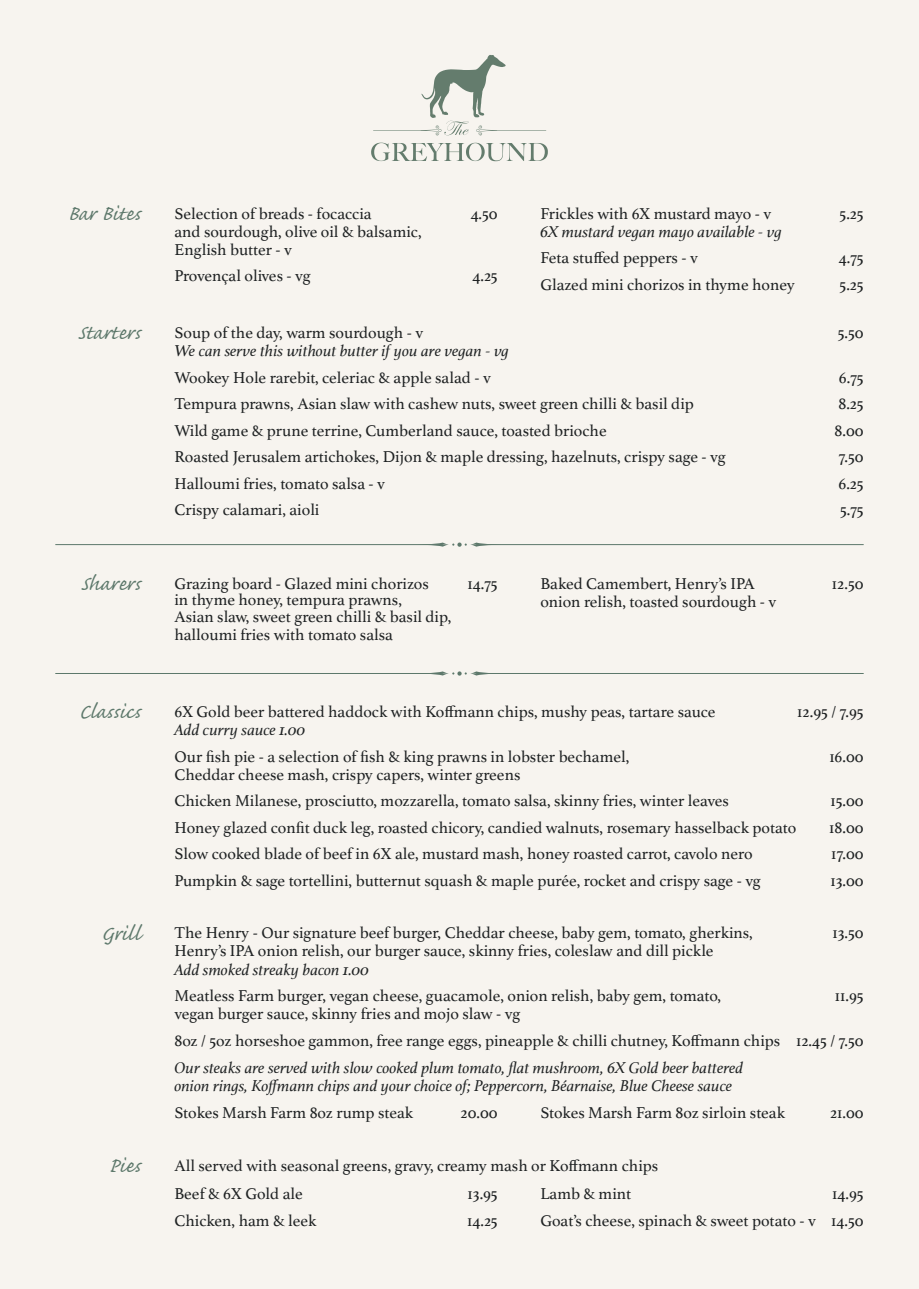
<style>
.page{position:relative;width:919px;height:1289px;background:#fff}
.page>*{position:absolute;margin:0;border:0;box-sizing:border-box;transform-origin:0 0}
.t1{font:27px "Caflisch Script MM";color:#5d786b}
.AW21_Body_Text{font:16.5px "Athelas";color:#1f2223}
.AW21_Body_Text__Colu{font:16.5px/16.5px "Athelas";color:#1f2223}
.Additional_Text{font:italic 16.5px/18px "Athelas";color:#1f2223}
.Additional_Text-2{font:16.5px "Athelas";color:#1f2223}
.Additional_Text__Col{font:italic 16.5px "Athelas";color:#1f2223}
</style>
<div class="page">
<div style="left:0;top:0;width:918px;height:1288px;background:#f7f4ef"></div>
<svg style="left:431px;top:671px;width:57px;height:4px"></svg>
<hr style="left:55px;top:673px;width:388px;height:1px;background:#5d786b">
<hr style="left:476px;top:673px;width:387px;height:1px;background:#5d786b">
<svg style="left:416px;top:542px;width:87px;height:5px"></svg>
<hr style="left:55px;top:544px;width:388px;height:1px;background:#5d786b">
<hr style="left:476px;top:544px;width:387px;height:1px;background:#5d786b">
<svg style="left:371px;top:143px;width:177px;height:18px"></svg>
<svg style="left:373px;top:55px;width:173px;height:80px"></svg>
<p class="t1" style="left:68px;top:200px;width:74px">Bar Bites</p>
<p class="AW21_Body_Text__Colu" style="left:174px;top:204px;width:199px">Selection of breads - focaccia</p>
<p class="AW21_Body_Text__Colu" style="left:470px;top:204px;width:29px">4.50</p>
<p class="AW21_Body_Text__Colu" style="left:174px;top:222px;width:249px;line-height:18px">and sourdough, olive oil &amp; balsamic,<br>English butter - v</p>
<p class="AW21_Body_Text__Colu" style="left:174px;top:267px;width:138px">Provençal olives - vg</p>
<p class="AW21_Body_Text__Colu" style="left:472px;top:267px;width:27px">4.25</p>
<p class="AW21_Body_Text__Colu" style="left:540px;top:204px;width:232px">Frickles with 6X mustard mayo - v</p>
<p class="AW21_Body_Text__Colu" style="left:839px;top:204px;width:26px">5.25</p>
<p class="Additional_Text__Col" style="left:540px;top:218px;width:243px">6X mustard vegan mayo available - vg</p>
<p class="AW21_Body_Text__Colu" style="left:540px;top:249px;width:159px">Feta stuffed peppers - v</p>
<p class="AW21_Body_Text__Colu" style="left:838px;top:249px;width:26px">4.75</p>
<p class="AW21_Body_Text__Colu" style="left:540px;top:275px;width:256px">Glazed mini chorizos in thyme honey</p>
<p class="AW21_Body_Text__Colu" style="left:839px;top:275px;width:26px">5.25</p>
<p class="t1" style="left:78px;top:319px;width:64px">Starters</p>
<p class="AW21_Body_Text" style="left:174px;top:319px;width:250px">Soup of the day, warm sourdough - v</p>
<p class="AW21_Body_Text" style="left:837px;top:319px;width:27px">5.50</p>
<p class="Additional_Text" style="left:174px;top:341px;width:336px">We can serve this without butter if you are vegan - vg</p>
<p class="AW21_Body_Text" style="left:174px;top:364px;width:318px">Wookey Hole rarebit, celeriac &amp; apple salad - v</p>
<p class="AW21_Body_Text" style="left:838px;top:364px;width:26px">6.75</p>
<p class="AW21_Body_Text" style="left:174px;top:390px;width:521px">Tempura prawns, Asian slaw with cashew nuts, sweet green chilli &amp; basil dip</p>
<p class="AW21_Body_Text" style="left:838px;top:390px;width:27px">8.25</p>
<p class="AW21_Body_Text" style="left:174px;top:417px;width:433px">Wild game &amp; prune terrine, Cumberland sauce, toasted brioche</p>
<p class="AW21_Body_Text" style="left:834px;top:417px;width:31px">8.00</p>
<p class="AW21_Body_Text" style="left:174px;top:443px;width:553px">Roasted Jerusalem artichokes, Dijon &amp; maple dressing, hazelnuts, crispy sage - vg</p>
<p class="AW21_Body_Text" style="left:838px;top:443px;width:26px">7.50</p>
<p class="AW21_Body_Text" style="left:174px;top:470px;width:212px">Halloumi fries, tomato salsa - v</p>
<p class="AW21_Body_Text" style="left:838px;top:470px;width:27px">6.25</p>
<p class="AW21_Body_Text" style="left:174px;top:496px;width:146px">Crispy calamari, aioli</p>
<p class="AW21_Body_Text" style="left:839px;top:496px;width:25px">5.75</p>
<p class="t1" style="left:81px;top:569px;width:61px">Sharers</p>
<p class="AW21_Body_Text__Colu" style="left:174px;top:574px;width:256px">Grazing board - Glazed mini chorizos</p>
<p class="AW21_Body_Text__Colu" style="left:467px;top:574px;width:32px">14.75</p>
<p class="AW21_Body_Text__Colu" style="left:174px;top:591px;width:278px">in thyme honey, tempura prawns,<br>Asian slaw, sweet green chilli &amp; basil dip,</p>
<p class="AW21_Body_Text__Colu" style="left:174px;top:625px;width:220px">halloumi fries with tomato salsa</p>
<p class="AW21_Body_Text__Colu" style="left:540px;top:574px;width:216px">Baked Camembert, Henry’s IPA</p>
<p class="AW21_Body_Text__Colu" style="left:831px;top:574px;width:33px">12.50</p>
<p class="AW21_Body_Text__Colu" style="left:540px;top:592px;width:237px">onion relish, toasted sourdough - v</p>
<p class="t1" style="left:79px;top:698px;width:63px">Classics</p>
<p class="Additional_Text-2" style="left:174px;top:698px;width:542px">6X Gold beer battered haddock with Koffmann chips, mushy peas, tartare sauce</p>
<p class="Additional_Text-2" style="left:797px;top:698px;width:68px">12.95 / 7.95</p>
<p class="Additional_Text" style="left:174px;top:720px;width:132px">Add curry sauce 1.00</p>
<p class="Additional_Text-2" style="left:174px;top:743px;width:456px">Our fish pie - a selection of fish &amp; king prawns in lobster bechamel,</p>
<p class="Additional_Text-2" style="left:829px;top:743px;width:36px">16.00</p>
<p class="Additional_Text-2" style="left:174px;top:761px;width:347px">Cheddar cheese mash, crispy capers, winter greens</p>
<p class="AW21_Body_Text" style="left:174px;top:787px;width:556px">Chicken Milanese, prosciutto, mozzarella, tomato salsa, skinny fries, winter leaves</p>
<p class="AW21_Body_Text" style="left:830px;top:787px;width:35px">15.00</p>
<p class="AW21_Body_Text" style="left:174px;top:814px;width:623px">Honey glazed confit duck leg, roasted chicory, candied walnuts, rosemary hasselback potato</p>
<p class="AW21_Body_Text" style="left:829px;top:814px;width:36px">18.00</p>
<p class="AW21_Body_Text" style="left:174px;top:840px;width:579px">Slow cooked blade of beef in 6X ale, mustard mash, honey roasted carrot, cavolo nero</p>
<p class="AW21_Body_Text" style="left:831px;top:840px;width:34px">17.00</p>
<p class="AW21_Body_Text" style="left:174px;top:867px;width:588px">Pumpkin &amp; sage tortellini, butternut squash &amp; maple purée, rocket and crispy sage - vg</p>
<p class="AW21_Body_Text" style="left:830px;top:867px;width:35px">13.00</p>
<p class="t1" style="left:102px;top:919px;width:40px">Grill</p>
<p class="AW21_Body_Text" style="left:174px;top:919px;width:580px">The Henry - Our signature beef burger, Cheddar cheese, baby gem, tomato, gherkins,</p>
<p class="AW21_Body_Text" style="left:832px;top:919px;width:33px">13.50</p>
<p class="AW21_Body_Text" style="left:174px;top:937px;width:540px">Henry’s IPA onion relish, our burger sauce, skinny fries, coleslaw and dill pickle</p>
<p class="Additional_Text" style="left:174px;top:959px;width:196px">Add smoked streaky bacon 1.00</p>
<p class="AW21_Body_Text" style="left:174px;top:982px;width:548px">Meatless Farm burger, vegan cheese, guacamole, onion relish, baby gem, tomato,</p>
<p class="AW21_Body_Text" style="left:834px;top:982px;width:30px">11.95</p>
<p class="AW21_Body_Text" style="left:174px;top:1000px;width:347px">vegan burger sauce, skinny fries and mojo slaw - vg</p>
<p class="AW21_Body_Text" style="left:174px;top:1026px;width:690px">8oz / 5oz horseshoe gammon, free range eggs, pineapple &amp; chilli chutney, Koffmann chips 12.45 / 7.50</p>
<p class="Additional_Text" style="left:174px;top:1057px;width:570px">Our steaks are served with slow cooked plum tomato, flat mushroom, 6X Gold beer battered onion rings, Koffmann chips and your choice of; Peppercorn, Béarnaise, Blue Cheese sauce</p>
<p class="AW21_Body_Text__Colu" style="left:174px;top:1103px;width:240px">Stokes Marsh Farm 8oz rump steak</p>
<p class="AW21_Body_Text__Colu" style="left:460px;top:1103px;width:39px">20.00</p>
<p class="AW21_Body_Text__Colu" style="left:540px;top:1103px;width:246px">Stokes Marsh Farm 8oz sirloin steak</p>
<p class="AW21_Body_Text__Colu" style="left:830px;top:1103px;width:35px">21.00</p>
<p class="t1" style="left:109px;top:1151px;width:33px">Pies</p>
<p class="AW21_Body_Text" style="left:174px;top:1152px;width:485px">All served with seasonal greens, gravy, creamy mash or Koffmann chips</p>
<p class="AW21_Body_Text__Colu" style="left:174px;top:1185px;width:130px">Beef &amp; 6X Gold ale</p>
<p class="AW21_Body_Text__Colu" style="left:467px;top:1185px;width:32px">13.95</p>
<p class="AW21_Body_Text__Colu" style="left:174px;top:1211px;width:143px">Chicken, ham &amp; leek</p>
<p class="AW21_Body_Text__Colu" style="left:467px;top:1211px;width:32px">14.25</p>
<p class="AW21_Body_Text__Colu" style="left:540px;top:1185px;width:92px">Lamb &amp; mint</p>
<p class="AW21_Body_Text__Colu" style="left:832px;top:1185px;width:33px">14.95</p>
<p class="AW21_Body_Text__Colu" style="left:540px;top:1211px;width:325px">Goat’s cheese, spinach &amp; sweet potato - v 14.50</p>
</div>
